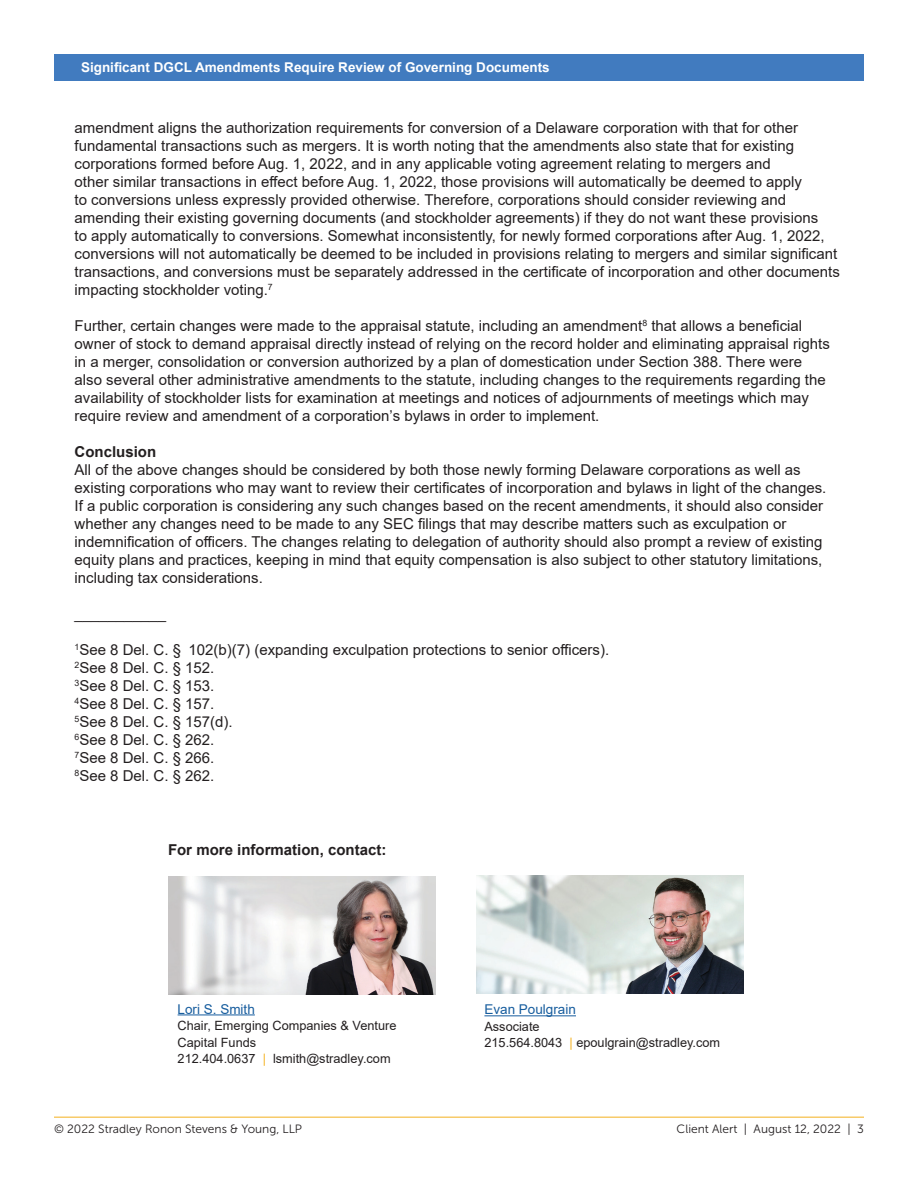
<style>
.page{position:relative;width:918px;height:1188px;background:#fff}
.page>*{position:absolute;margin:0;border:0;box-sizing:border-box;transform-origin:0 0}
.t1{font:15px/18px "Arial";color:#231f20}
.t2{font:700 15px "Arial";color:#231f20}
.t3{font:700 13.5px "Arial";color:#fff}
.t4{font:13.5px "Arial";color:#175d9e}
.t5{font:12.75px/16.5px "Arial";color:#231f20}
.t6{font:12px "Museo Sans 300";color:#231f20}
.s1{color:#f4b11e}
</style>
<div class="page">
<hr style="left:54px;top:1117px;width:810px;height:1px;background:#f4b11e">
<div style="left:54px;top:54px;width:810px;height:27px;background:#417bbf"></div>
<hr style="left:178px;top:1014px;width:77px;height:1px;background:#175d9e">
<img style="left:168px;top:876px;width:268px;height:118px">
<hr style="left:484px;top:1015px;width:92px;height:1px;background:#175d9e">
<img style="left:476px;top:876px;width:268px;height:118px">
<p class="t3" style="left:81px;top:58px;width:470px">Significant DGCL Amendments Require Review of Governing Documents</p>
<p class="t1" style="left:75px;top:119px;width:767px">amendment aligns the authorization requirements for conversion of a Delaware corporation with that for other fundamental transactions such as mergers. It is worth noting that the amendments also state that for existing corporations formed before Aug. 1, 2022, and in any applicable voting agreement relating to mergers and<br>other similar transactions in effect before Aug. 1, 2022, those provisions will automatically be deemed to apply<br>to conversions unless expressly provided otherwise. Therefore, corporations should consider reviewing and amending their existing governing documents (and stockholder agreements) if they do not want these provisions<br>to apply automatically to conversions. Somewhat inconsistently, for newly formed corporations after Aug. 1, 2022, conversions will not automatically be deemed to be included in provisions relating to mergers and similar significant transactions, and conversions must be separately addressed in the certificate of incorporation and other documents impacting stockholder voting.<sup>7</sup></p>
<p class="t1" style="left:75px;top:317px;width:757px">Further, certain changes were made to the appraisal statute, including an amendment<sup>8</sup> that allows a beneficial owner of stock to demand appraisal directly instead of relying on the record holder and eliminating appraisal rights in a merger, consolidation or conversion authorized by a plan of domestication under Section 388. There were also several other administrative amendments to the statute, including changes to the requirements regarding the availability of stockholder lists for examination at meetings and notices of adjournments of meetings which may require review and amendment of a corporation’s bylaws in order to implement.</p>
<p class="t2" style="left:75px;top:441px;width:83px">Conclusion</p>
<p class="t1" style="left:75px;top:461px;width:753px">All of the above changes should be considered by both those newly forming Delaware corporations as well as existing corporations who may want to review their certificates of incorporation and bylaws in light of the changes.<br>If a public corporation is considering any such changes based on the recent amendments, it should also consider whether any changes need to be made to any SEC filings that may describe matters such as exculpation or indemnification of officers. The changes relating to delegation of authority should also prompt a review of existing equity plans and practices, keeping in mind that equity compensation is also subject to other statutory limitations, including tax considerations.</p>
<p class="t1" style="left:75px;top:605px;width:93px">___________</p>
<p class="t1" style="left:75px;top:641px;width:536px"><sup>1</sup>See 8 Del. C. § 102(b)(7) (expanding exculpation protections to senior officers).<br><sup>2</sup>See 8 Del. C. § 152.<br><sup>3</sup>See 8 Del. C. § 153.<br><sup>4</sup>See 8 Del. C. § 157.<br><sup>5</sup>See 8 Del. C. § 157(d).<br><sup>6</sup>See 8 Del. C. § 262.<br><sup>7</sup>See 8 Del. C. § 266.<br><sup>8</sup>See 8 Del. C. § 262.</p>
<p class="t2" style="left:168px;top:840px;width:220px">For more information, contact:</p>
<p class="t4" style="left:178px;top:999px;width:79px">Lori S. Smith</p>
<p class="t5" style="left:178px;top:1017px;width:220px">Chair, Emerging Companies &amp; Venture<br>Capital Funds<br>212.404.0637 <span class="s1">|</span> lsmith@stradley.com</p>
<p class="t4" style="left:484px;top:1000px;width:93px">Evan Poulgrain</p>
<p class="t5" style="left:484px;top:1018px;width:237px">Associate<br>215.564.8043 <span class="s1">|</span> epoulgrain@stradley.com</p>
<p class="t6" style="left:54px;top:1123px;width:250px">© 2022 Stradley Ronon Stevens &amp; Young, LLP</p>
<p class="t6" style="left:677px;top:1123px;width:189px">Client Alert | August 12, 2022 | 3</p>
</div>
